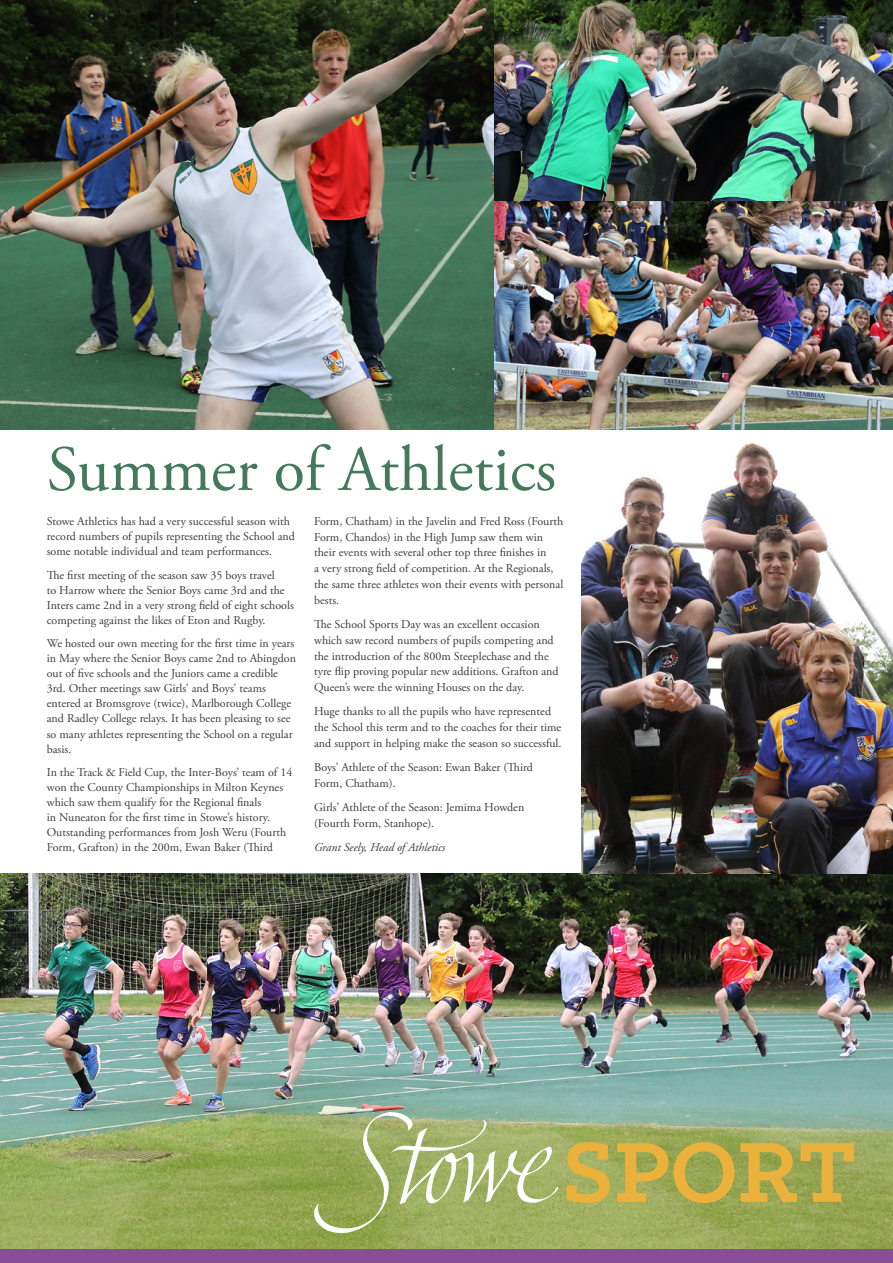
<style>
.page{position:relative;width:893px;height:1263px;background:#fff}
.page>*{position:absolute;margin:0;border:0;box-sizing:border-box;transform-origin:0 0}
.t1{font:64.35px "Adobe Garamond Pro";color:#44795d}
.t2{font:12px/15px "Adobe Garamond Pro";color:#3c3c3b}
.t3{font:italic 12px "Adobe Garamond Pro";color:#3c3c3b}
</style>
<div class="page">
<img style="left:0;top:874px;width:893px;height:375px">
<img style="left:581px;top:429px;width:312px;height:445px">
<img style="left:0;top:0;width:893px;height:429px">
<div style="left:0;top:1249px;width:893px;height:14px;background:#894c99"></div>
<svg style="left:566px;top:1142px;width:288px;height:61px;background:#bdac4b"></svg>
<svg style="left:313px;top:1112px;width:245px;height:122px;background:#a6b573"></svg>
<p class="t1" style="left:47px;top:431px;width:511px">Summer of Athletics</p>
<p class="t2" style="left:47px;top:514px;width:250px">Stowe Athletics has had a very successful season with record numbers of pupils representing the School and some notable individual and team performances.</p>
<p class="t2" style="left:47px;top:568px;width:249px">The first meeting of the season saw 35 boys travel<br>to Harrow where the Senior Boys came 3rd and the Inters came 2nd in a very strong field of eight schools competing against the likes of Eton and Rugby.</p>
<p class="t2" style="left:47px;top:636px;width:251px">We hosted our own meeting for the first time in years in May where the Senior Boys came 2nd to Abingdon out of five schools and the Juniors came a credible 3rd. Other meetings saw Girls’ and Boys’ teams entered at Bromsgrove (twice), Marlborough College and Radley College relays. It has been pleasing to see so many athletes representing the School on a regular basis.</p>
<p class="t2" style="left:47px;top:765px;width:247px">In the Track &amp; Field Cup, the Inter-Boys’ team of 14 won the County Championships in Milton Keynes which saw them qualify for the Regional finals<br>in Nuneaton for the first time in Stowe’s history.<br>Outstanding performances from Josh Weru (Fourth Form, Grafton) in the 200m, Ewan Baker (Third</p>
<p class="t2" style="left:314px;top:514px;width:251px;line-height:15.8px">Form, Chatham) in the Javelin and Fred Ross (Fourth Form, Chandos) in the High Jump saw them win their events with several other top three finishes in<br>a very strong field of competition. At the Regionals, the same three athletes won their events with personal bests.</p>
<p class="t2" style="left:314px;top:617px;width:246px;line-height:15.8px">The School Sports Day was an excellent occasion which saw record numbers of pupils competing and the introduction of the 800m Steeplechase and the tyre flip proving popular new additions. Grafton and Queen’s were the winning Houses on the day.</p>
<p class="t2" style="left:314px;top:704px;width:249px;line-height:15.8px">Huge thanks to all the pupils who have represented the School this term and to the coaches for their time and support in helping make the season so successful.</p>
<p class="t2" style="left:314px;top:760px;width:220px;line-height:15.8px">Boys’ Athlete of the Season: Ewan Baker (Third<br>Form, Chatham).</p>
<p class="t2" style="left:314px;top:800px;width:212px;line-height:15.8px">Girls’ Athlete of the Season: Jemima Howden (Fourth Form, Stanhope).</p>
<p class="t3" style="left:314px;top:840px;width:133px">Grant Seely, Head of Athletics</p>
</div>
